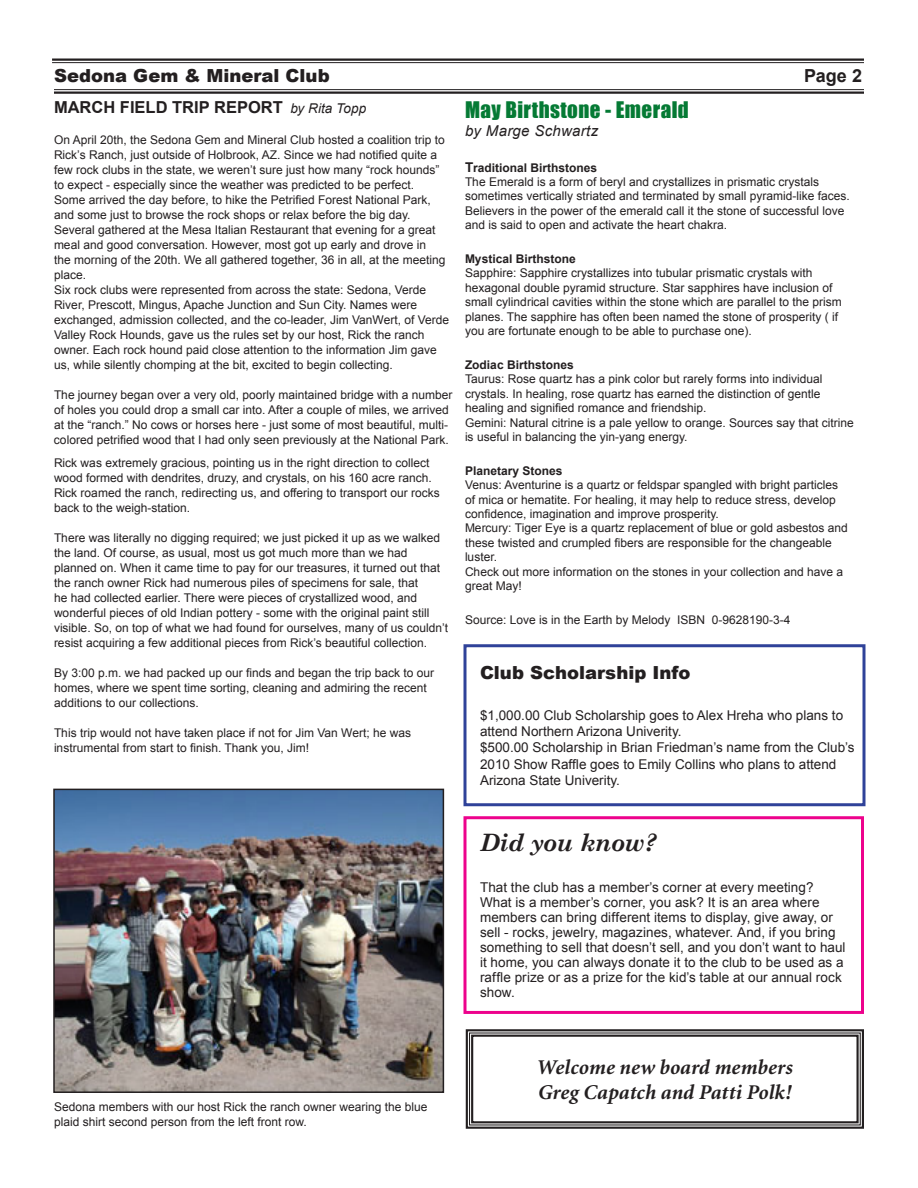
<style>
.page{position:relative;width:918px;height:1188px;background:#fff}
.page>*{position:absolute;margin:0;border:0;box-sizing:border-box;transform-origin:0 0}
.t1{font:italic 700 24px "Century Schoolbook";letter-spacing:-.015em;color:#231f20}
.t2{font:italic 700 21px/25.2px "Minion";color:#231f20}
.t3{font:21px "Impact";letter-spacing:.02em;color:#057a34}
.t4{font:900 18px "Arial";color:#231f20}
.t5{font:700 18px "Arial";color:#231f20}
.t6{font:700 16.5px "Arial";color:#231f20}
.t7{font:italic 15px "Arial";letter-spacing:.02em;color:#231f20}
.t8{font:13.5px/15px "Arial";color:#231f20}
.t9{font:12px/15px "Arial";color:#231f20}
.t10{font:700 12px "Arial";color:#231f20}
.s1{font-weight:400;font-style:italic;font-size:13.5px}
.s2{font-weight:700;font-size:13.5px}
.s3{font-weight:700}
</style>
<div class="page">
<hr style="left:52px;top:58px;width:812px;height:3px;background:#231f20">
<hr style="left:52px;top:62px;width:812px;height:1px;background:#231f20">
<hr style="left:54px;top:89px;width:810px;height:1px;background:#231f20">
<hr style="left:54px;top:92px;width:810px;height:2px;background:#231f20">
<img style="left:56px;top:792px;width:385px;height:298px">
<div style="left:53px;top:789px;width:391px;height:304px;border:2px solid #231f20"></div>
<div style="left:463px;top:816px;width:401px;height:198px;border:3px solid #ed028c"></div>
<svg style="left:465px;top:1029px;width:399px;height:100px"></svg>
<div style="left:471px;top:1035px;width:388px;height:88px;border:2px solid #231f20"></div>
<div style="left:464px;top:644px;width:402px;height:162px;border:3px solid #2f4299"></div>
<h3 class="t4" style="left:54px;top:66px;width:277px">Sedona Gem &amp; Mineral Club</h3>
<h3 class="t5" style="left:804px;top:66px;width:59px">Page 2</h3>
<h3 class="t6" style="left:54px;top:98px;width:314px">MARCH FIELD TRIP REPORT <span class="s1">by Rita Topp</span></h3>
<p class="t9" style="left:54px;top:133px;width:397px">On April 20th, the Sedona Gem and Mineral Club hosted a coalition trip to Rick’s Ranch, just outside of Holbrook, AZ. Since we had notified quite a few rock clubs in the state, we weren’t sure just how many “rock hounds” to expect - especially since the weather was predicted to be perfect.<br>Some arrived the day before, to hike the Petrified Forest National Park, and some just to browse the rock shops or relax before the big day.<br>Several gathered at the Mesa Italian Restaurant that evening for a great meal and good conversation. However, most got up early and drove in<br>the morning of the 20th. We all gathered together, 36 in all, at the meeting place.<br>Six rock clubs were represented from across the state: Sedona, Verde River, Prescott, Mingus, Apache Junction and Sun City. Names were exchanged, admission collected, and the co-leader, Jim VanWert, of Verde Valley Rock Hounds, gave us the rules set by our host, Rick the ranch owner. Each rock hound paid close attention to the information Jim gave us, while silently chomping at the bit, excited to begin collecting.</p>
<p class="t9" style="left:54px;top:388px;width:400px">The journey began over a very old, poorly maintained bridge with a number of holes you could drop a small car into. After a couple of miles, we arrived at the “ranch.” No cows or horses here - just some of most beautiful, multi&shy;colored petrified wood that I had only seen previously at the National Park.</p>
<p class="t9" style="left:54px;top:455px;width:387px">Rick was extremely gracious, pointing us in the right direction to collect wood formed with dendrites, druzy, and crystals, on his 160 acre ranch.<br>Rick roamed the ranch, redirecting us, and offering to transport our rocks back to the weigh-station.</p>
<p class="t9" style="left:54px;top:530px;width:396px">There was literally no digging required; we just picked it up as we walked the land. Of course, as usual, most us got much more than we had planned on. When it came time to pay for our treasures, it turned out that the ranch owner Rick had numerous piles of specimens for sale, that<br>he had collected earlier. There were pieces of crystallized wood, and wonderful pieces of old Indian pottery - some with the original paint still visible. So, on top of what we had found for ourselves, many of us couldn’t resist acquiring a few additional pieces from Rick’s beautiful collection.</p>
<p class="t9" style="left:54px;top:665px;width:382px">By 3:00 p.m. we had packed up our finds and began the trip back to our homes, where we spent time sorting, cleaning and admiring the recent additions to our collections.</p>
<p class="t9" style="left:54px;top:725px;width:359px">This trip would not have taken place if not for Jim Van Wert; he was instrumental from start to finish. Thank you, Jim!</p>
<h2 class="t3" style="left:465px;top:97px;width:225px">May Birthstone - Emerald</h2>
<p class="t7" style="left:465px;top:122px;width:135px">by Marge Schwartz</p>
<p class="t9" style="left:465px;top:160px;width:386px;line-height:14.4px"><span class="s2">T</span><span class="s3">raditional Birthstones<br></span>The Emerald is a form of beryl and crystallizes in prismatic crystals sometimes vertically striated and terminated by small pyramid-like faces.<br>Believers in the power of the emerald call it the stone of successful love and is said to open and activate the heart chakra.</p>
<p class="t10" style="left:465px;top:252px;width:112px">Mystical Birthstone</p>
<p class="t9" style="left:465px;top:266px;width:378px;line-height:14.4px">Sapphire: Sapphire crystallizes into tubular prismatic crystals with hexagonal double pyramid structure. Star sapphires have inclusion of small cylindrical cavities within the stone which are parallel to the prism planes. The sapphire has often been named the stone of prosperity ( if you are fortunate enough to be able to purchase one).</p>
<p class="t10" style="left:465px;top:358px;width:110px">Zodiac Birthstones</p>
<p class="t9" style="left:465px;top:372px;width:390px;line-height:14.4px">Taurus: Rose quartz has a pink color but rarely forms into individual crystals. In healing, rose quartz has earned the distinction of gentle healing and signified romance and friendship.<br>Gemini: Natural citrine is a pale yellow to orange. Sources say that citrine is useful in balancing the yin-yang energy.</p>
<p class="t10" style="left:465px;top:464px;width:99px">Planetary Stones</p>
<p class="t9" style="left:465px;top:478px;width:384px;line-height:14.4px">Venus: Aventurine is a quartz or feldspar spangled with bright particles of mica or hematite. For healing, it may help to reduce stress, develop confidence, imagination and improve prosperity.<br>Mercury: Tiger Eye is a quartz replacement of blue or gold asbestos and these twisted and crumpled fibers are responsible for the changeable luster.<br>Check out more information on the stones in your collection and have a great May!</p>
<p class="t9" style="left:465px;top:612px;width:327px">Source: Love is in the Earth by Melody ISBN 0-9628190-3-4</p>
<h3 class="t4" style="left:480px;top:662px;width:212px">Club Scholarship Info</h3>
<p class="t8" style="left:480px;top:707px;width:376px;line-height:16.2px">$1,000.00 Club Scholarship goes to Alex Hreha who plans to attend Northern Arizona Univerity.<br>$500.00 Scholarship in Brian Friedman’s name from the Club’s 2010 Show Raffle goes to Emily Collins who plans to attend Arizona State Univerity.</p>
<p class="t9" style="left:54px;top:1100px;width:375px">Sedona members with our host Rick the ranch owner wearing the blue plaid shirt second person from the left front row.</p>
<h1 class="t1" style="left:480px;top:828px;width:178px">Did you know?</h1>
<p class="t8" style="left:480px;top:879px;width:367px">That the club has a member’s corner at every meeting?<br>What is a member’s corner, you ask? It is an area where members can bring different items to display, give away, or sell - rocks, jewelry, magazines, whatever. And, if you bring something to sell that doesn’t sell, and you don’t want to haul it home, you can always donate it to the club to be used as a raffle prize or as a prize for the kid’s table at our annual rock show.</p>
<h2 class="t2" style="left:537px;top:1056px;width:257px">Welcome new board members<br>Greg Capatch and Patti Polk!</h2>
</div>
